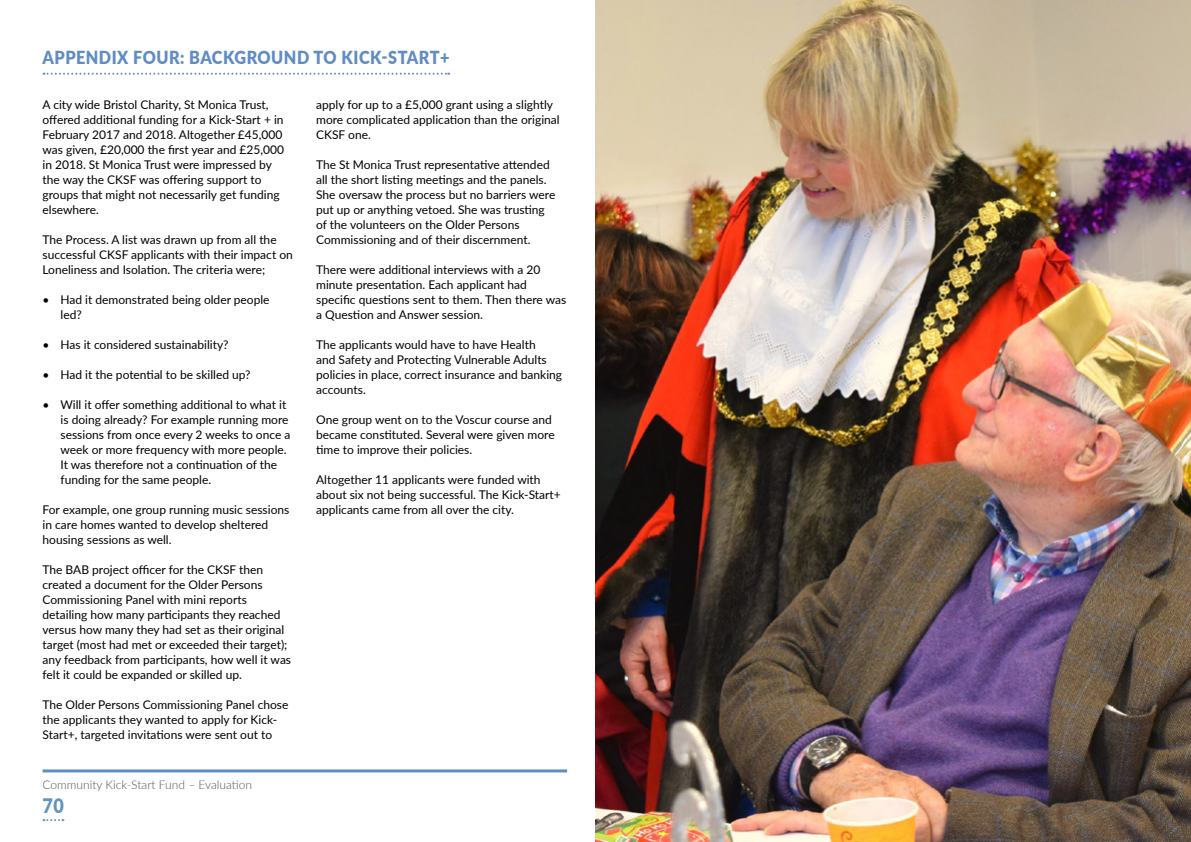
<style>
.page{position:relative;width:1191px;height:842px;background:#fff}
.page>*{position:absolute;margin:0;border:0;box-sizing:border-box;transform-origin:0 0}
.t1{font:900 20px "Lato";color:#6294bb;scale:.9 1}
.t2{font:900 18px "Lato";letter-spacing:.03em;color:#5f8cc4;scale:.9 1}
.t3{font:12px/15px "Lato";color:#000}
.t4{font:300 12px "Lato";color:#535354}
</style>
<div class="page">
<hr style="left:43px;top:769px;width:524px;height:3px;background:#5f8cc4">
<svg style="left:44px;top:819px;width:19px;height:2px"></svg>
<svg style="left:44px;top:73px;width:405px;height:2px"></svg>
<img style="left:595px;top:0;width:596px;height:842px">
<h2 class="t2" style="left:43px;top:44px;width:454px">APPENDIX FOUR: BACKGROUND TO KICK-START+</h2>
<p class="t3" style="left:43px;top:97px;width:243px">A city wide Bristol Charity, St Monica Trust, offered additional funding for a Kick-Start + in February 2017 and 2018. Altogether £45,000 was given, £20,000 the first year and £25,000 in 2018. St Monica Trust were impressed by the way the CKSF was offering support to groups that might not necessarily get funding elsewhere.</p>
<p class="t3" style="left:43px;top:232px;width:252px">The Process. A list was drawn up from all the successful CKSF applicants with their impact on<br>Loneliness and Isolation. The criteria were;</p>
<p class="t3" style="left:61px;top:292px;width:211px;text-indent:-18px">• Had it demonstrated being older people led?</p>
<p class="t3" style="left:43px;top:337px;width:187px">• Has it considered sustainability?</p>
<p class="t3" style="left:43px;top:367px;width:209px">• Had it the potential to be skilled up?</p>
<p class="t3" style="left:61px;top:397px;width:231px;text-indent:-18px">• Will it offer something additional to what it is doing already? For example running more sessions from once every 2 weeks to once a week or more frequency with more people.<br>It was therefore not a continuation of the funding for the same people.</p>
<p class="t3" style="left:43px;top:502px;width:248px">For example, one group running music sessions in care homes wanted to develop sheltered housing sessions as well.</p>
<p class="t3" style="left:43px;top:562px;width:250px">The BAB project officer for the CKSF then created a document for the Older Persons Commissioning Panel with mini reports detailing how many participants they reached versus how many they had set as their original target (most had met or exceeded their target); any feedback from participants, how well it was felt it could be expanded or skilled up.</p>
<p class="t3" style="left:43px;top:697px;width:247px">The Older Persons Commissioning Panel chose the applicants they wanted to apply for Kick-<br>Start+, targeted invitations were sent out to</p>
<p class="t3" style="left:316px;top:97px;width:245px">apply for up to a £5,000 grant using a slightly more complicated application than the original<br>CKSF one.</p>
<p class="t3" style="left:316px;top:157px;width:241px">The St Monica Trust representative attended all the short listing meetings and the panels.<br>She oversaw the process but no barriers were put up or anything vetoed. She was trusting of the volunteers on the Older Persons Commissioning and of their discernment.</p>
<p class="t3" style="left:316px;top:262px;width:251px">There were additional interviews with a 20 minute presentation. Each applicant had specific questions sent to them. Then there was a Question and Answer session.</p>
<p class="t3" style="left:316px;top:337px;width:247px">The applicants would have to have Health<br>and Safety and Protecting Vulnerable Adults policies in place, correct insurance and banking accounts.</p>
<p class="t3" style="left:316px;top:412px;width:240px">One group went on to the Voscur course and became constituted. Several were given more time to improve their policies.</p>
<p class="t3" style="left:316px;top:472px;width:246px">Altogether 11 applicants were funded with about six not being successful. The Kick-Start+ applicants came from all over the city.</p>
<p class="t4" style="left:43px;top:777px;width:211px">Community Kick-Start Fund – Evaluation</p>
<h1 class="t1" style="left:43px;top:791px;width:25px">70</h1>
</div>
